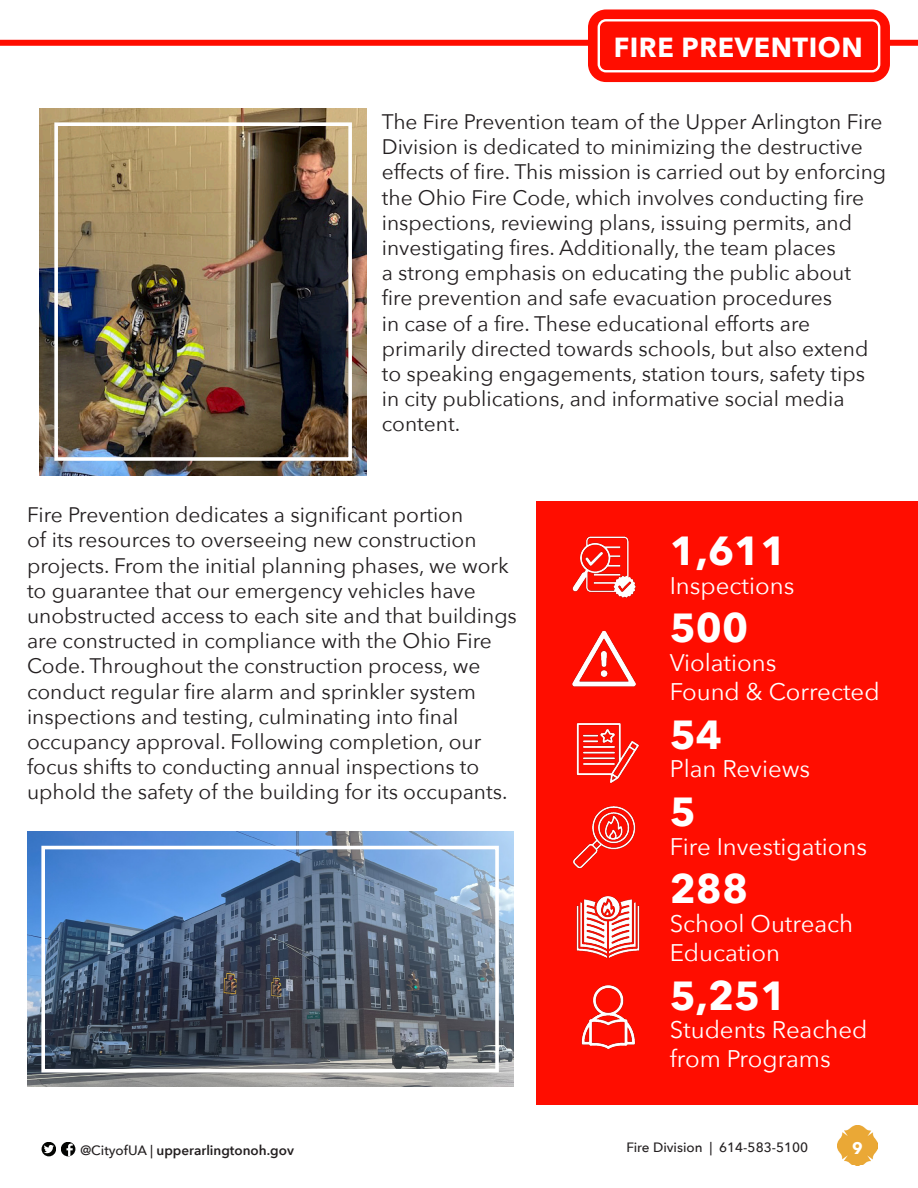
<style>
.page{position:relative;width:918px;height:1188px;background:#fff}
.page>*{position:absolute;margin:0;border:0;box-sizing:border-box;transform-origin:0 0}
.Body_Text{font:700 40.5px "Avenir Next";color:#fff}
.t1{font:700 27.6px "Avenir Next";letter-spacing:.02em;color:#fff}
.Body_Text-2{font:24px/28.8px "Avenir Next";color:#fff}
.t2{font:21px/25.2px "Avenir Next";color:#231f20}
.t3{font:700 16.5px "Avenir Next";color:#fff}
.t4{font:600 13.5px "Avenir Next";color:#231f20}
.t5{font:500 13.5px "Avenir Next";color:#231f20}
.s1{font-weight:500}
</style>
<div class="page">
<div style="left:0;top:40px;width:918px;height:6px;background:#ff0d00"></div>
<div style="left:61px;top:1142px;width:14px;height:14px;background:#040503;border-radius:7px"></div>
<svg style="left:67px;top:1144px;width:6px;height:12px"></svg>
<div style="left:42px;top:1142px;width:14px;height:14px;background:#040503;border-radius:7px"></div>
<svg style="left:44px;top:1145px;width:10px;height:8px"></svg>
<img style="left:838px;top:1126px;width:40px;height:40px">
<div style="left:588px;top:9px;width:302px;height:73px;background:#ff0d00;border-radius:18px"></div>
<div style="left:598px;top:19px;width:282px;height:53px;border:2px solid #fff;border-radius:7px"></div>
<hr style="left:0;top:556px;width:1px;height:142px;background:#ff0d00">
<div style="left:536px;top:501px;width:382px;height:604px;background:#ff0d00"></div>
<img style="left:40px;top:108px;width:326px;height:367px">
<div style="left:54px;top:122px;width:298px;height:339px;border:4px solid #fff"></div>
<img style="left:27px;top:831px;width:486px;height:256px">
<div style="left:41px;top:846px;width:458px;height:227px;border:4px solid #fff"></div>
<img style="left:572px;top:536px;width:64px;height:62px">
<img style="left:572px;top:630px;width:64px;height:57px">
<img style="left:576px;top:722px;width:64px;height:61px">
<img style="left:572px;top:806px;width:64px;height:63px">
<img style="left:576px;top:896px;width:64px;height:62px">
<img style="left:581px;top:985px;width:55px;height:64px">
<p class="t1" style="left:614px;top:24px;width:251px">FIRE PREVENTION</p>
<p class="t2" style="left:382px;top:108px;width:506px">The Fire Prevention team of the Upper Arlington Fire Division is dedicated to minimizing the destructive effects of fire. This mission is carried out by enforcing the Ohio Fire Code, which involves conducting fire inspections, reviewing plans, issuing permits, and investigating fires. Additionally, the team places<br>a strong emphasis on educating the public about fire prevention and safe evacuation procedures<br>in case of a fire. These educational efforts are primarily directed towards schools, but also extend to speaking engagements, station tours, safety tips in city publications, and informative social media content.</p>
<p class="t2" style="left:27px;top:501px;width:491px">Fire Prevention dedicates a significant portion<br>of its resources to overseeing new construction projects. From the initial planning phases, we work to guarantee that our emergency vehicles have unobstructed access to each site and that buildings are constructed in compliance with the Ohio Fire Code. Throughout the construction process, we conduct regular fire alarm and sprinkler system inspections and testing, culminating into final occupancy approval. Following completion, our focus shifts to conducting annual inspections to uphold the safety of the building for its occupants.</p>
<p class="Body_Text" style="left:670px;top:516px;width:118px">1,611</p>
<p class="Body_Text-2" style="left:670px;top:570px;width:126px">Inspections</p>
<p class="Body_Text" style="left:670px;top:593px;width:80px">500</p>
<p class="Body_Text-2" style="left:670px;top:648px;width:211px">Violations<br>Found &amp; Corrected</p>
<p class="Body_Text" style="left:670px;top:699px;width:54px">54</p>
<p class="Body_Text-2" style="left:670px;top:754px;width:142px">Plan Reviews</p>
<p class="Body_Text" style="left:670px;top:777px;width:28px">5</p>
<p class="Body_Text-2" style="left:670px;top:831px;width:199px">Fire Investigations</p>
<p class="Body_Text" style="left:670px;top:854px;width:80px">288</p>
<p class="Body_Text-2" style="left:670px;top:909px;width:185px">School Outreach<br>Education</p>
<p class="Body_Text" style="left:670px;top:960px;width:118px">5,251</p>
<p class="Body_Text-2" style="left:670px;top:1015px;width:199px">Students Reached from Programs</p>
<p class="t4" style="left:81px;top:1138px;width:215px"><span class="s1">@CityofUA |</span> upperarlingtonoh.gov</p>
<p class="t5" style="left:626px;top:1136px;width:183px">Fire Division | 614-583-5100</p>
<p class="t3" style="left:852px;top:1134px;width:12px">9</p>
</div>
